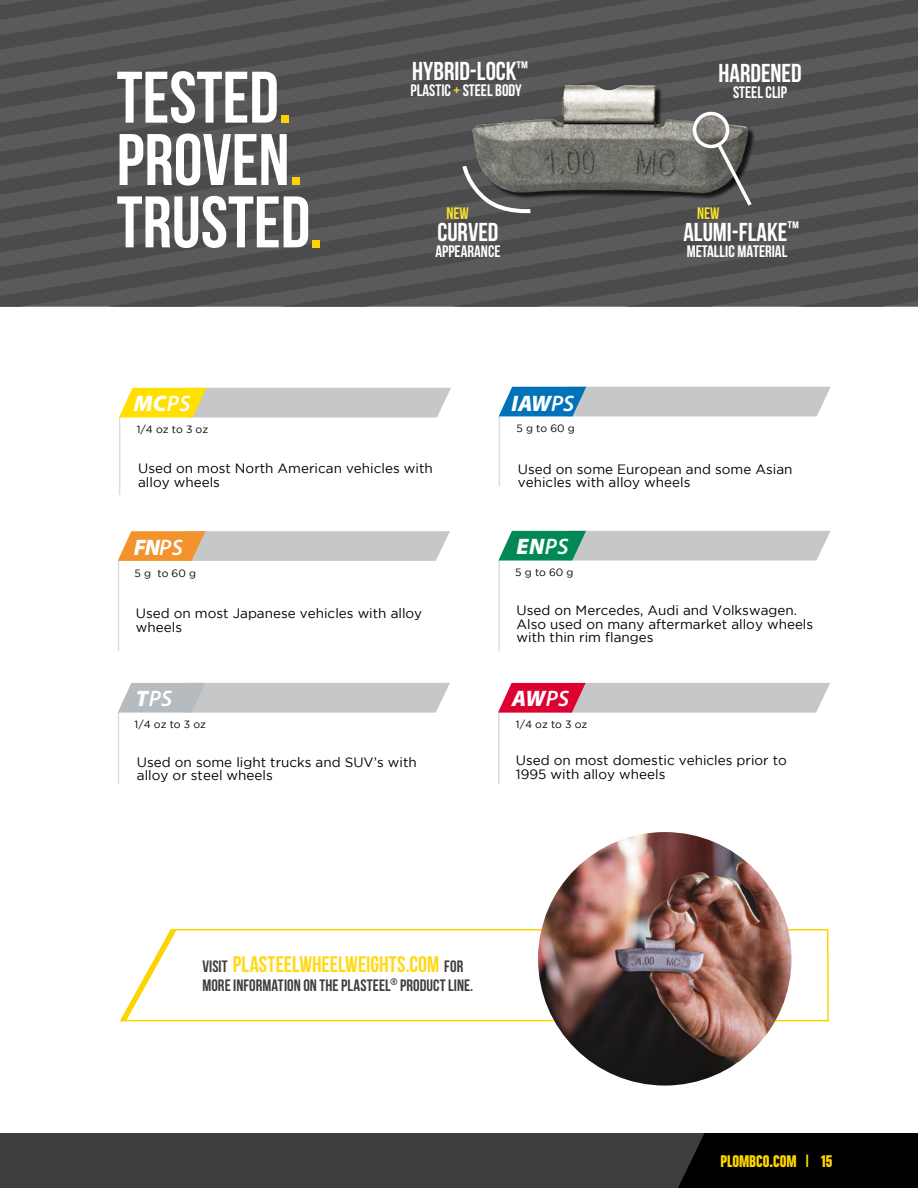
<style>
.page{position:relative;width:918px;height:1188px;background:#fff}
.page>*{position:absolute;margin:0;border:0;box-sizing:border-box;transform-origin:0 0}
.t1{font:700 72.75px/62.4px "Bebas Neue";color:#fff}
.t2{font:700 25.95px "Bebas Neue";color:#fff}
.t3{font:700 22.5px "Bebas Neue";letter-spacing:-.005em;color:#ffd816}
.t4{font:italic 900 22.5px "Myriad Pro";letter-spacing:-.015em;color:#fff}
.t5{font:italic 600 22.5px "Myriad Pro";color:#fff}
.t6{font:18px "Chalet Comprime Hong Kong Sixty";color:#fed400}
.t7{font:700 16.65px "Bebas Neue";color:#fff}
.t8{font:700 16.65px "Bebas Neue";color:#f8e02a}
.t9{font:700 16.5px "Bebas Neue";letter-spacing:.005em;color:#3e3d40}
.t10{font:13.5px/13.5px "Gotham";color:#000}
.t11{font:10.5px "Gotham";color:#000}
.s1{color:#fed400}
.s2{font-weight:600}
.s3{color:#f8e02a}
.s4{font-weight:900}
.s5{font-size:16.5px;color:#3e3d40}
</style>
<div class="page">
<svg style="left:378px;top:0;width:540px;height:25px;background:#525254"></svg>
<svg style="left:0;top:25px;width:918px;height:29px;background:#525254"></svg>
<svg style="left:0;top:54px;width:918px;height:28px;background:#525254"></svg>
<svg style="left:0;top:82px;width:918px;height:29px;background:#525254"></svg>
<svg style="left:0;top:111px;width:918px;height:29px;background:#525254"></svg>
<div style="left:0;top:140px;width:918px;height:87px;background:#535355"></div>
<div style="left:108px;top:169px;width:810px;height:58px;background:#535355"></div>
<div style="left:280px;top:198px;width:638px;height:29px;background:#525254"></div>
<svg style="left:0;top:0;width:378px;height:52px;background:#525254"></svg>
<svg style="left:0;top:227px;width:918px;height:80px;background:#525254"></svg>
<svg style="left:123px;top:928px;width:706px;height:94px"></svg>
<svg style="left:120px;top:929px;width:57px;height:92px"></svg>
<div style="left:0;top:1133px;width:918px;height:55px;background:#3e3d40"></div>
<div style="left:678px;top:1133px;width:240px;height:55px;background:#000"></div>
<hr style="left:118px;top:561px;width:1px;height:90px;background:#3e3d40">
<svg style="left:118px;top:531px;width:332px;height:30px;background:#d2bea8"></svg>
<hr style="left:118px;top:712px;width:1px;height:73px;background:#3e3d40">
<svg style="left:118px;top:683px;width:332px;height:30px;background:#c5c7c8"></svg>
<hr style="left:498px;top:561px;width:2px;height:90px;background:#3e3d40">
<svg style="left:498px;top:531px;width:333px;height:30px;background:#9ebcb2"></svg>
<hr style="left:499px;top:416px;width:1px;height:70px;background:#3e3d40">
<svg style="left:499px;top:387px;width:332px;height:29px;background:#9cb6c7"></svg>
<hr style="left:498px;top:713px;width:2px;height:71px;background:#3e3d40">
<svg style="left:498px;top:683px;width:332px;height:30px;background:#ce9ea9"></svg>
<hr style="left:119px;top:417px;width:1px;height:78px;background:#3e3d40">
<svg style="left:119px;top:388px;width:332px;height:29px;background:#d5ce9d"></svg>
<img style="left:464px;top:74px;width:293px;height:131px">
<svg style="left:460px;top:162px;width:74px;height:57px;background:#686968"></svg>
<img style="left:695px;top:114px;width:33px;height:32px;border-radius:16px">
<div style="left:693px;top:112px;width:36px;height:36px;border:3px solid #fff;border-radius:50%"></div>
<svg style="left:715px;top:141px;width:40px;height:69px;background:#5d5d5c"></svg>
<img style="left:538px;top:832px;width:254px;height:254px;border-radius:127px">
<h1 class="t1" style="left:117px;top:65px;width:208px">TESTED<span class="s1">.<br></span>PROVEN<span class="s1">.<br></span>TRUSTED<span class="s1">.</span></h1>
<h3 class="t4" style="left:134px;top:391px;width:58px">MC<span class="s2">PS</span></h3>
<p class="t11" style="left:137px;top:423px;width:73px">1/4 oz to 3 oz</p>
<h2 class="t2" style="left:412px;top:57px;width:117px">HYBRID-LOCK<sup>™</sup></h2>
<p class="t7" style="left:411px;top:81px;width:113px">PLASTIC <span class="s3">+</span> STEEL BODY</p>
<p class="t8" style="left:446px;top:204px;width:24px">NEW</p>
<h2 class="t2" style="left:437px;top:217px;width:63px">CURVED</h2>
<p class="t7" style="left:435px;top:242px;width:67px">APPEARANCE</p>
<h3 class="t4" style="left:511px;top:391px;width:64px">IAW<span class="s2">PS</span></h3>
<p class="t11" style="left:517px;top:423px;width:60px">5 g to 60 g</p>
<h2 class="t2" style="left:718px;top:59px;width:85px">HARDENED</h2>
<p class="t7" style="left:733px;top:83px;width:56px">STEEL CLIP</p>
<p class="t8" style="left:697px;top:204px;width:24px">NEW</p>
<h2 class="t2" style="left:683px;top:217px;width:117px">ALUMI-FLAKE<sup>™</sup></h2>
<p class="t7" style="left:687px;top:242px;width:102px">METALLIC MATERIAL</p>
<p class="t10" style="left:138px;top:461px;width:296px">Used on most North American vehicles with alloy wheels</p>
<p class="t10" style="left:518px;top:462px;width:276px">Used on some European and some Asian vehicles with alloy wheels</p>
<h3 class="t4" style="left:134px;top:535px;width:50px">FN<span class="s2">PS</span></h3>
<h3 class="t4" style="left:517px;top:534px;width:53px">EN<span class="s2">PS</span></h3>
<p class="t11" style="left:135px;top:567px;width:63px">5 g to 60 g</p>
<p class="t11" style="left:515px;top:567px;width:60px">5 g to 60 g</p>
<p class="t10" style="left:136px;top:606px;width:288px">Used on most Japanese vehicles with alloy wheels</p>
<p class="t10" style="left:517px;top:604px;width:298px">Used on Mercedes, Audi and Volkswagen.<br>Also used on many aftermarket alloy wheels with thin rim flanges</p>
<h3 class="t5" style="left:136px;top:684px;width:38px"><span class="s4">T</span>PS</h3>
<h3 class="t4" style="left:512px;top:686px;width:59px">AW<span class="s2">PS</span></h3>
<p class="t11" style="left:135px;top:719px;width:73px">1/4 oz to 3 oz</p>
<p class="t11" style="left:516px;top:719px;width:73px">1/4 oz to 3 oz</p>
<p class="t10" style="left:137px;top:755px;width:281px">Used on some light trucks and SUV’s with alloy or steel wheels</p>
<p class="t10" style="left:516px;top:754px;width:273px">Used on most domestic vehicles prior to<br>1995 with alloy wheels</p>
<h3 class="t3" style="left:202px;top:952px;width:262px"><span class="s5">VISIT</span> PLASTEELWHEELWEIGHTS.COM <span class="s5">FOR</span></h3>
<p class="t9" style="left:202px;top:976px;width:272px">MORE INFORMATION ON THE PLASTEEL<sup>®</sup> PRODUCT LINE.</p>
<h3 class="t6" style="left:721px;top:1150px;width:113px">PLOMBCO.COM | 15</h3>
</div>
